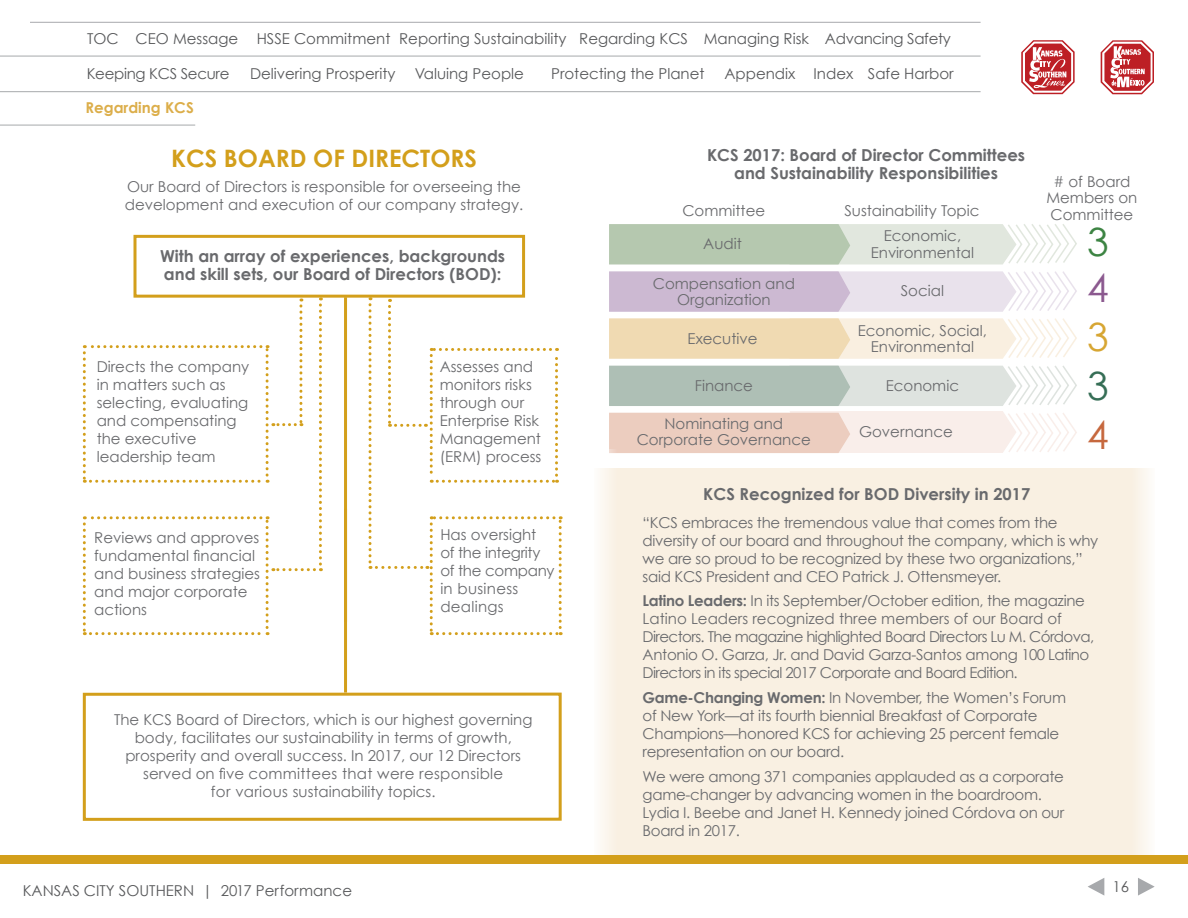
<style>
.page{position:relative;width:1188px;height:918px;background:#fff}
.page>*{position:absolute;margin:0;border:0;box-sizing:border-box;transform-origin:0 0}
.t1{font:39px "Century Gothic";color:#3d8443}
.t2{font:39px "Century Gothic";color:#d7a633}
.t3{font:39px "Century Gothic";color:#c6683e}
.t4{font:39px "Century Gothic";color:#8b598f}
.t5{font:39px "Century Gothic";color:#366e56}
.t6{font:700 24px "Century Gothic";color:#d39f1b}
.t7{font:700 16.5px/18px "Century Gothic";color:#696a6d;text-align:center}
.t8{font:15px/18px "Century Gothic";color:#696a6d;text-align:center}
.t9{font:15px/18px "Century Gothic";letter-spacing:-.02em;color:#696a6d}
.t10{font:15px "Century Gothic";color:#58595b}
.t11{font:15px "Century Gothic";letter-spacing:-.02em;color:#58595b}
.t12{font:700 15px "Century Gothic";color:#dcae4a}
.s1{font-weight:700}
</style>
<div class="page">
<hr style="left:0;top:56px;width:981px;height:1px;background:#a7a9ac">
<hr style="left:30px;top:22px;width:951px;height:1px;background:#a7a9ac">
<hr style="left:0;top:91px;width:981px;height:1px;background:#a7a9ac">
<svg style="left:1021px;top:40px;width:54px;height:54px"></svg>
<svg style="left:1101px;top:40px;width:53px;height:54px"></svg>
<div style="left:83px;top:693px;width:479px;height:128px;border:3px solid #d39f1b"></div>
<svg style="left:369px;top:297px;width:193px;height:338px"></svg>
<svg style="left:83px;top:297px;width:239px;height:338px"></svg>
<hr style="left:344px;top:297px;width:3px;height:325px;background:#d39f1b">
<hr style="left:344px;top:509px;width:3px;height:184px;background:#d39f1b">
<div style="left:134px;top:235px;width:391px;height:63px;background:#fff;border:3px solid #d39f1b"></div>
<svg style="left:609px;top:224px;width:468px;height:229px"></svg>
<hr style="left:0;top:125px;width:195px;height:1px;background:#a7a9ac">
<div style="left:594px;top:468px;width:561px;height:391px;background:#f9f0e2"></div>
<div style="left:593px;top:449px;width:24px;height:421px;background:#fcf7f0"></div>
<div style="left:1131px;top:449px;width:24px;height:421px;background:#fbf6ee"></div>
<div style="left:0;top:855px;width:1188px;height:9px;background:#d39f1b"></div>
<svg style="left:1088px;top:878px;width:16px;height:18px"></svg>
<svg style="left:1138px;top:878px;width:17px;height:18px"></svg>
<p class="t10" style="left:87px;top:29px;width:865px">TOC CEO Message HSSE Commitment Reporting Sustainability Regarding KCS Managing Risk Advancing Safety</p>
<p class="t11" style="left:87px;top:65px;width:144px">Keeping KCS Secure</p>
<p class="t10" style="left:250px;top:65px;width:147px">Delivering Prosperity</p>
<p class="t10" style="left:415px;top:64px;width:111px">Valuing People</p>
<p class="t10" style="left:551px;top:65px;width:155px">Protecting the Planet</p>
<p class="t10" style="left:725px;top:65px;width:231px">Appendix Index Safe Harbor</p>
<p class="t12" style="left:86px;top:98px;width:110px">Regarding KCS</p>
<h2 class="t6" style="left:171px;top:143px;width:307px">KCS BOARD OF DIRECTORS</h2>
<p class="t8" style="left:125px;top:177px;width:400px;text-align:left">Our Board of Directors is responsible for overseeing the development and execution of our company strategy.</p>
<p class="t7" style="left:160px;top:247px;width:347px;text-align:left">With an array of experiences, backgrounds and skill sets, our Board of Directors (BOD):</p>
<p class="t8" style="left:97px;top:357px;width:154px;text-align:left">Directs the company in matters such as selecting, evaluating and compensating the executive leadership team</p>
<p class="t8" style="left:440px;top:357px;width:103px;text-align:left">Assesses and monitors risks through our<br>Enterprise Risk<br>Management (ERM) process</p>
<p class="t8" style="left:94px;top:528px;width:167px;text-align:left">Reviews and approves fundamental financial and business strategies and major corporate actions</p>
<p class="t8" style="left:440px;top:526px;width:116px;text-align:left">Has oversight<br>of the integrity of the company in business dealings</p>
<p class="t8" style="left:114px;top:711px;width:420px">The KCS Board of Directors, which is our highest governing body, facilitates our sustainability in terms of growth, prosperity and overall success. In 2017, our 12 Directors served on five committees that were responsible<br>for various sustainability topics.</p>
<p class="t10" style="left:23px;top:882px;width:331px">KANSAS CITY SOUTHERN | 2017 Performance</p>
<p class="t7" style="left:707px;top:145px;width:320px">KCS 2017: Board of Director Committees and Sustainability Responsibilities</p>
<p class="t8" style="left:682px;top:201px;width:84px">Committee</p>
<p class="t8" style="left:844px;top:201px;width:137px">Sustainability Topic</p>
<p class="t8" style="left:703px;top:235px;width:40px">Audit</p>
<p class="t8" style="left:653px;top:275px;width:144px;line-height:16.5px">Compensation and<br>Organization</p>
<p class="t8" style="left:688px;top:329px;width:71px">Executive</p>
<p class="t8" style="left:695px;top:376px;width:60px">Finance</p>
<p class="t8" style="left:637px;top:415px;width:176px;line-height:16.5px">Nominating and<br>Corporate Governance</p>
<p class="t8" style="left:871px;top:227px;width:105px;line-height:16.5px">Economic,<br>Environmental</p>
<p class="t8" style="left:901px;top:282px;width:45px">Social</p>
<p class="t8" style="left:858px;top:322px;width:131px;line-height:16.5px">Economic, Social,<br>Environmental</p>
<p class="t8" style="left:886px;top:376px;width:75px">Economic</p>
<p class="t8" style="left:859px;top:422px;width:95px">Governance</p>
<p class="t8" style="left:1046px;top:173px;width:93px;line-height:16.5px"># of Board<br>Members on<br>Committee</p>
<h1 class="t1" style="left:1087px;top:218px;width:23px">3</h1>
<h1 class="t4" style="left:1087px;top:264px;width:23px">4</h1>
<h1 class="t2" style="left:1087px;top:313px;width:23px">3</h1>
<h1 class="t5" style="left:1087px;top:362px;width:23px">3</h1>
<h1 class="t3" style="left:1087px;top:411px;width:23px">4</h1>
<p class="t7" style="left:703px;top:485px;width:329px">KCS Recognized for BOD Diversity in 2017</p>
<p class="t9" style="left:643px;top:513px;width:457px">“KCS embraces the tremendous value that comes from the diversity of our board and throughout the company, which is why we are so proud to be recognized by these two organizations,” said KCS President and CEO Patrick J. Ottensmeyer.</p>
<p class="t9" style="left:643px;top:592px;width:453px"><span class="s1">Latino Leaders:</span> In its September/October edition, the magazine Latino Leaders recognized three members of our Board of Directors. The magazine highlighted Board Directors Lu M. Córdova, Antonio O. Garza, Jr. and David Garza-Santos among 100 Latino Directors in its special 2017 Corporate and Board Edition.</p>
<p class="t9" style="left:643px;top:688px;width:425px"><span class="s1">Game-Changing Women:</span> In November, the Women’s Forum of New York—at its fourth biennial Breakfast of Corporate Champions—honored KCS for achieving 25 percent female representation on our board.</p>
<p class="t9" style="left:643px;top:767px;width:423px">We were among 371 companies applauded as a corporate game-changer by advancing women in the boardroom.<br>Lydia I. Beebe and Janet H. Kennedy joined Córdova on our Board in 2017.</p>
<p class="t10" style="left:1112px;top:877px;width:18px">16</p>
</div>
